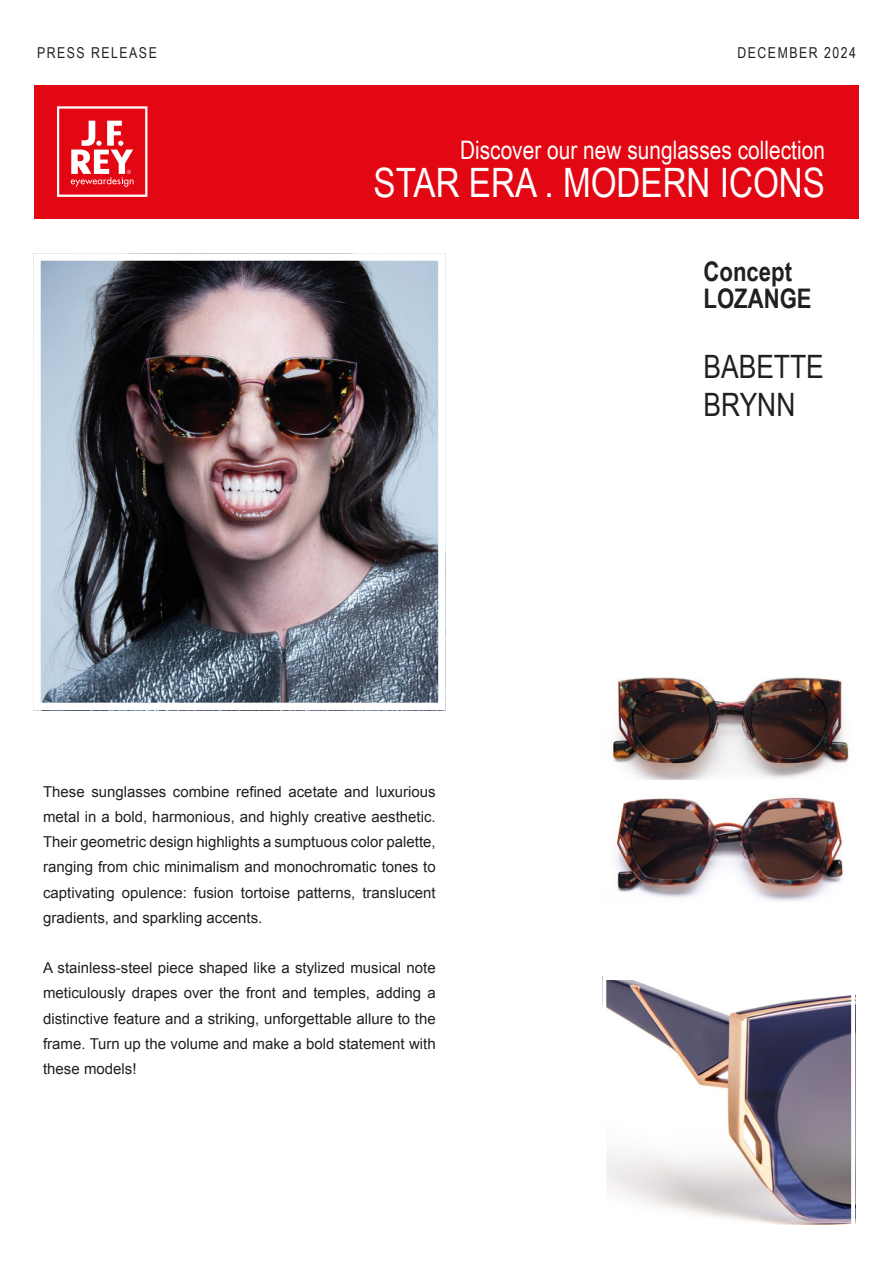
<style>
.page{position:relative;width:893px;height:1263px;background:#fff}
.page>*{position:absolute;margin:0;border:0;box-sizing:border-box;transform-origin:0 0}
.t1{font:40.5px "Arial Narrow";color:#fff}
.t2{font:32.25px/37.5px "Arial Narrow";color:#231f20}
.t3{font:700 27px/27px "Arial Narrow";color:#231f20}
.t4{font:25.5px "Arial Narrow";color:#fff}
.t5{font:15px/25.2px "Arial";color:#231f20;text-align:justify}
.t6{font:15px "Arial Narrow";letter-spacing:.1em;color:#231f20}
</style>
<div class="page">
<img style="left:42px;top:262px;width:395px;height:439px">
<div style="left:33px;top:253px;width:413px;height:457px;border:8px solid #fff"></div>
<img style="left:607px;top:981px;width:243px;height:243px">
<div style="left:602px;top:976px;width:253px;height:253px;border:4px solid #fff"></div>
<img style="left:612px;top:677px;width:237px;height:102px">
<img style="left:616px;top:796px;width:227px;height:105px">
<div style="left:34px;top:85px;width:825px;height:133px;background:#e30713"></div>
<svg style="left:57px;top:106px;width:90px;height:91px"></svg>
<p class="t6" style="left:37px;top:47px;width:121px">PRESS RELEASE</p>
<p class="t6" style="left:737px;top:47px;width:120px">DECEMBER 2024</p>
<h3 class="t4" style="left:460px;top:141px;width:366px">Discover our new sunglasses collection</h3>
<h1 class="t1" style="left:373px;top:167px;width:453px">STAR ERA . MODERN ICONS</h1>
<h3 class="t3" style="left:703px;top:260px;width:110px">Concept<br>LOZANGE</h3>
<h2 class="t2" style="left:703px;top:351px;width:122px">BABETTE<br>BRYNN</h2>
<p class="t5" style="left:43px;top:779px;width:394px">These sunglasses combine refined acetate and luxurious metal in a bold, harmonious, and highly creative aesthetic.<br>Their geometric design highlights a sumptuous color palette, ranging from chic minimalism and monochromatic tones to captivating opulence: fusion tortoise patterns, translucent gradients, and sparkling accents.</p>
<p class="t5" style="left:43px;top:955px;width:394px">A stainless-steel piece shaped like a stylized musical note meticulously drapes over the front and temples, adding a distinctive feature and a striking, unforgettable allure to the frame. Turn up the volume and make a bold statement with these models!</p>
</div>
